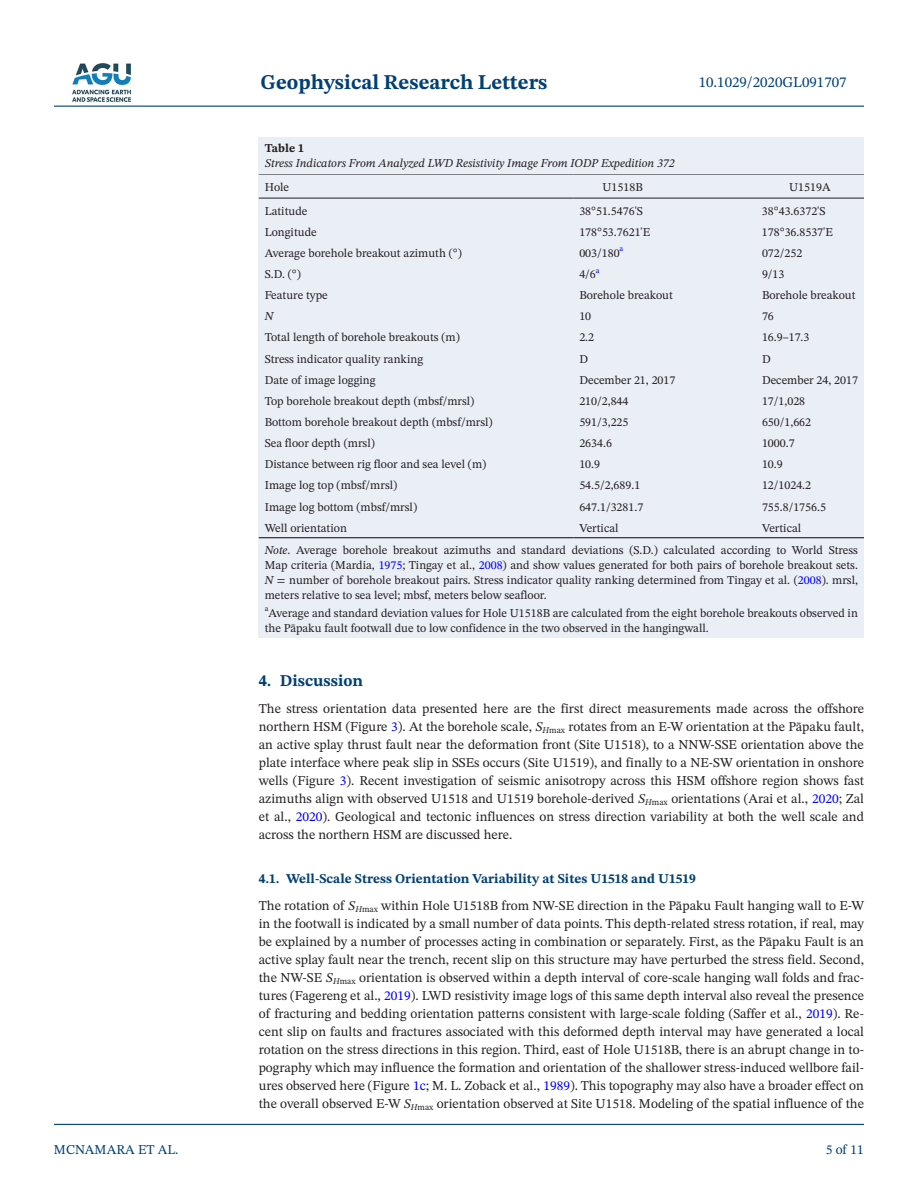
<style>
.page{position:relative;width:918px;height:1188px;background:#fff}
.page>*{position:absolute;margin:0;border:0;box-sizing:border-box;transform-origin:0 0}
.t1{font:700 21px "STIX Two Text";color:#004073}
.t2{font:700 16.5px "STIX Two Text";color:#004073}
.t3{font:15px "STIX Two Text";color:#004073}
.t4{font:13.5px/18px "STIX Two Text";color:#231f20;text-align:justify}
.t5{font:13.5px "STIX Two Text";color:#004073}
.t6{font:12px/15px "STIX Two Text";color:#231f20}
.t7{font:italic 12px "STIX Two Text";color:#231f20}
.t8{font:700 12px "STIX Two Text";color:#231f20}
.t9{font:7.8px "STIX Two Text";color:#231f20}
.s1{font-style:italic}
.s2{color:#00f}
.s3{font-weight:700;color:#004073}
</style>
<div class="page">
<hr style="left:54px;top:106px;width:810px;height:1px;background:#004073">
<hr style="left:54px;top:1124px;width:810px;height:1px;background:#004073">
<img style="left:72px;top:63px;width:59px;height:39px">
<div style="left:259px;top:173px;width:605px;height:465px;background:#eaeef5"></div>
<hr style="left:259px;top:173px;width:314px;height:2px;background:#231f20">
<hr style="left:259px;top:198px;width:314px;height:1px;background:#231f20">
<hr style="left:573px;top:173px;width:183px;height:2px;background:#231f20">
<hr style="left:573px;top:198px;width:183px;height:1px;background:#231f20">
<hr style="left:756px;top:173px;width:108px;height:2px;background:#231f20">
<hr style="left:756px;top:198px;width:108px;height:1px;background:#231f20">
<hr style="left:259px;top:537px;width:314px;height:1px;background:#231f20">
<hr style="left:573px;top:537px;width:183px;height:1px;background:#231f20">
<hr style="left:756px;top:537px;width:108px;height:1px;background:#231f20">
<div style="left:259px;top:137px;width:605px;height:36px;background:#eaeef5"></div>
<p class="t5" style="left:54px;top:1140px;width:126px">MCNAMARA ET AL.</p>
<h1 class="t1" style="left:261px;top:67px;width:288px">Geophysical Research Letters</h1>
<p class="t8" style="left:265px;top:140px;width:41px">Table 1</p>
<p class="t7" style="left:265px;top:155px;width:412px">Stress Indicators From Analyzed LWD Resistivity Image From IODP Expedition 372</p>
<p class="t3" style="left:699px;top:72px;width:149px">10.1029/2020GL091707</p>
<p class="t6" style="left:265px;top:179px;width:26px">Hole</p>
<p class="t6" style="left:603px;top:179px;width:42px">U1518B</p>
<p class="t6" style="left:789px;top:179px;width:43px">U1519A</p>
<p class="t6" style="left:265px;top:203px;width:44px">Latitude</p>
<p class="t6" style="left:579px;top:203px;width:65px">38°51.5476'S</p>
<p class="t6" style="left:762px;top:203px;width:65px">38°43.6372'S</p>
<p class="t6" style="left:265px;top:224px;width:53px">Longitude</p>
<p class="t6" style="left:579px;top:224px;width:73px">178°53.7621'E</p>
<p class="t6" style="left:762px;top:224px;width:73px">178°36.8537'E</p>
<p class="t6" style="left:265px;top:245px;width:199px">Average borehole breakout azimuth (°)</p>
<p class="t6" style="left:579px;top:245px;width:46px">003/180<sup>a</sup></p>
<p class="t6" style="left:762px;top:245px;width:42px">072/252</p>
<p class="t6" style="left:265px;top:266px;width:38px">S.D. (°)</p>
<p class="t6" style="left:579px;top:266px;width:22px">4/6<sup>a</sup></p>
<p class="t6" style="left:762px;top:266px;width:24px">9/13</p>
<p class="t6" style="left:265px;top:288px;width:64px">Feature type</p>
<p class="t6" style="left:579px;top:288px;width:95px">Borehole breakout</p>
<p class="t6" style="left:762px;top:288px;width:95px">Borehole breakout</p>
<p class="t7" style="left:265px;top:308px;width:10px">N</p>
<p class="t6" style="left:579px;top:309px;width:13px">10</p>
<p class="t6" style="left:762px;top:309px;width:13px">76</p>
<p class="t6" style="left:265px;top:330px;width:197px">Total length of borehole breakouts (m)</p>
<p class="t6" style="left:579px;top:330px;width:16px">2.2</p>
<p class="t6" style="left:762px;top:330px;width:49px">16.9–17.3</p>
<p class="t6" style="left:265px;top:351px;width:160px">Stress indicator quality ranking</p>
<p class="t6" style="left:579px;top:351px;width:10px">D</p>
<p class="t6" style="left:762px;top:351px;width:10px">D</p>
<p class="t6" style="left:265px;top:372px;width:112px">Date of image logging</p>
<p class="t6" style="left:579px;top:372px;width:98px">December 21, 2017</p>
<p class="t6" style="left:762px;top:372px;width:97px">December 24, 2017</p>
<p class="t6" style="left:265px;top:393px;width:211px">Top borehole breakout depth (mbsf/mrsl)</p>
<p class="t6" style="left:579px;top:393px;width:51px">210/2,844</p>
<p class="t6" style="left:762px;top:393px;width:45px">17/1,028</p>
<p class="t6" style="left:265px;top:414px;width:229px">Bottom borehole breakout depth (mbsf/mrsl)</p>
<p class="t6" style="left:579px;top:414px;width:51px">591/3,225</p>
<p class="t6" style="left:762px;top:414px;width:51px">650/1,662</p>
<p class="t6" style="left:265px;top:436px;width:112px">Sea floor depth (mrsl)</p>
<p class="t6" style="left:579px;top:436px;width:34px">2634.6</p>
<p class="t6" style="left:762px;top:436px;width:34px">1000.7</p>
<p class="t6" style="left:265px;top:457px;width:223px">Distance between rig floor and sea level (m)</p>
<p class="t6" style="left:579px;top:457px;width:22px">10.9</p>
<p class="t6" style="left:762px;top:457px;width:22px">10.9</p>
<p class="t6" style="left:265px;top:478px;width:134px">Image log top (mbsf/mrsl)</p>
<p class="t6" style="left:579px;top:478px;width:62px">54.5/2,689.1</p>
<p class="t6" style="left:762px;top:478px;width:51px">12/1024.2</p>
<p class="t6" style="left:265px;top:499px;width:154px">Image log bottom (mbsf/mrsl)</p>
<p class="t6" style="left:579px;top:499px;width:65px">647.1/3281.7</p>
<p class="t6" style="left:762px;top:499px;width:65px">755.8/1756.5</p>
<p class="t6" style="left:265px;top:520px;width:84px">Well orientation</p>
<p class="t6" style="left:579px;top:520px;width:41px">Vertical</p>
<p class="t6" style="left:265px;top:516px;width:595px;line-height:22.6px;text-indent:497px">Vertical<br><span class="s1">Note</span>. Average borehole breakout azimuths and standard deviations (S.D.) calculated according to World Stress</p>
<p class="t6" style="left:265px;top:558px;width:595px;text-align:justify">Map criteria (Mardia, <span class="s2">1975</span>; Tingay et al., <span class="s2">2008</span>) and show values generated for both pairs of borehole breakout sets.<br><span class="s1">N</span> = number of borehole breakout pairs. Stress indicator quality ranking determined from Tingay et al. (<span class="s2">2008</span>). mrsl, meters relative to sea level; mbsf, meters below seafloor.</p>
<p class="t9" style="left:265px;top:603px;width:5px">a</p>
<p class="t6" style="left:265px;top:605px;width:595px;text-indent:4px">Average and standard deviation values for Hole U1518B are calculated from the eight borehole breakouts observed in the Pāpaku fault footwall due to low confidence in the two observed in the hangingwall.</p>
<p class="t2" style="left:259px;top:669px;width:106px">4. Discussion</p>
<p class="t4" style="left:259px;top:700px;width:607px">The stress orientation data presented here are the first direct measurements made across the offshore northern HSM (Figure <span class="s2">3</span>). At the borehole scale, <span class="s1">S</span><sub>H</sub><sub>max</sub> rotates from an E-W orientation at the Pāpaku fault, an active splay thrust fault near the deformation front (Site U1518), to a NNW-SSE orientation above the plate interface where peak slip in SSEs occurs (Site U1519), and finally to a NE-SW orientation in onshore wells (Figure <span class="s2">3</span>). Recent investigation of seismic anisotropy across this HSM offshore region shows fast azimuths align with observed U1518 and U1519 borehole-derived <span class="s1">S</span><sub>H</sub><sub>max</sub> orientations (Arai et al., <span class="s2">2020</span>; Zal et al., <span class="s2">2020</span>). Geological and tectonic influences on stress direction variability at both the well scale and across the northern HSM are discussed here.</p>
<p class="t4" style="left:259px;top:865px;width:607px;line-height:27px"><span class="s3">4.1. Well-Scale Stress Orientation Variability at Sites U1518 and U1519<br></span>The rotation of <span class="s1">S</span><sub>H</sub><sub>max</sub> within Hole U1518B from NW-SE direction in the Pāpaku Fault hanging wall to E-W</p>
<p class="t4" style="left:259px;top:914px;width:607px">in the footwall is indicated by a small number of data points. This depth-related stress rotation, if real, may be explained by a number of processes acting in combination or separately. First, as the Pāpaku Fault is an active splay fault near the trench, recent slip on this structure may have perturbed the stress field. Second, the NW-SE <span class="s1">S</span><sub>H</sub><sub>max</sub> orientation is observed within a depth interval of core-scale hanging wall folds and frac&shy;tures (Fagereng et al., <span class="s2">2019</span>). LWD resistivity image logs of this same depth interval also reveal the presence of fracturing and bedding orientation patterns consistent with large-scale folding (Saffer et al., <span class="s2">2019</span>). Re&shy;cent slip on faults and fractures associated with this deformed depth interval may have generated a local rotation on the stress directions in this region. Third, east of Hole U1518B, there is an abrupt change in to&shy;pography which may influence the formation and orientation of the shallower stress-induced wellbore fail&shy;ures observed here (Figure <span class="s2">1c</span>; M. L. Zoback et al., <span class="s2">1989</span>). This topography may also have a broader effect on the overall observed E-W <span class="s1">S</span><sub>H</sub><sub>max</sub> orientation observed at Site U1518. Modeling of the spatial influence of the</p>
<p class="t5" style="left:826px;top:1140px;width:40px">5 of 11</p>
</div>
